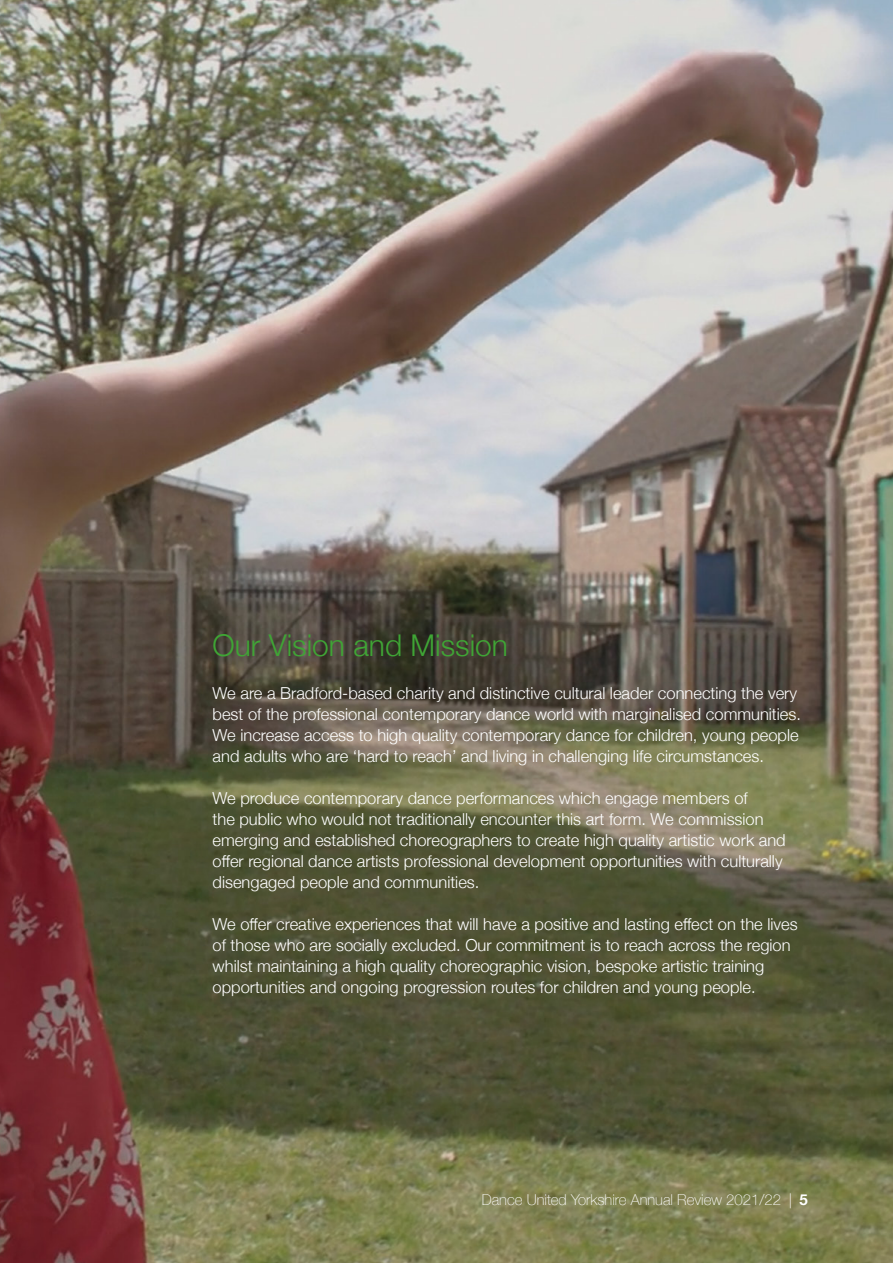
<style>
.page{position:relative;width:893px;height:1263px;background:#fff}
.page>*{position:absolute;margin:0;border:0;box-sizing:border-box;transform-origin:0 0}
.hd2{font:300 30px "Helvetica Neue";color:#3fa535}
.txt{font:300 16.5px/21px "Helvetica Neue";color:#fff}
.txt-2{font:100 15px "Helvetica Neue";color:#fff}
.s1{font-weight:700}
</style>
<div class="page">
<img style="left:0;top:0;width:893px;height:1263px">
<p class="hd2" style="left:213px;top:621px;width:297px">Our Vision and Mission</p>
<p class="txt" style="left:213px;top:681px;width:590px">We are a Bradford-based charity and distinctive cultural leader connecting the very best of the professional contemporary dance world with marginalised communities.<br>We increase access to high quality contemporary dance for children, young people and adults who are ‘hard to reach’ and living in challenging life circumstances.</p>
<p class="txt" style="left:213px;top:786px;width:575px">We produce contemporary dance performances which engage members of<br>the public who would not traditionally encounter this art form. We commission emerging and established choreographers to create high quality artistic work and offer regional dance artists professional development opportunities with culturally disengaged people and communities.</p>
<p class="txt" style="left:213px;top:912px;width:587px">We offer creative experiences that will have a positive and lasting effect on the lives of those who are socially excluded. Our commitment is to reach across the region whilst maintaining a high quality choreographic vision, bespoke artistic training opportunities and ongoing progression routes for children and young people.</p>
<p class="txt-2" style="left:482px;top:1188px;width:328px">Dance United Yorkshire Annual Review 2021/22 | <span class="s1">5</span></p>
</div>
